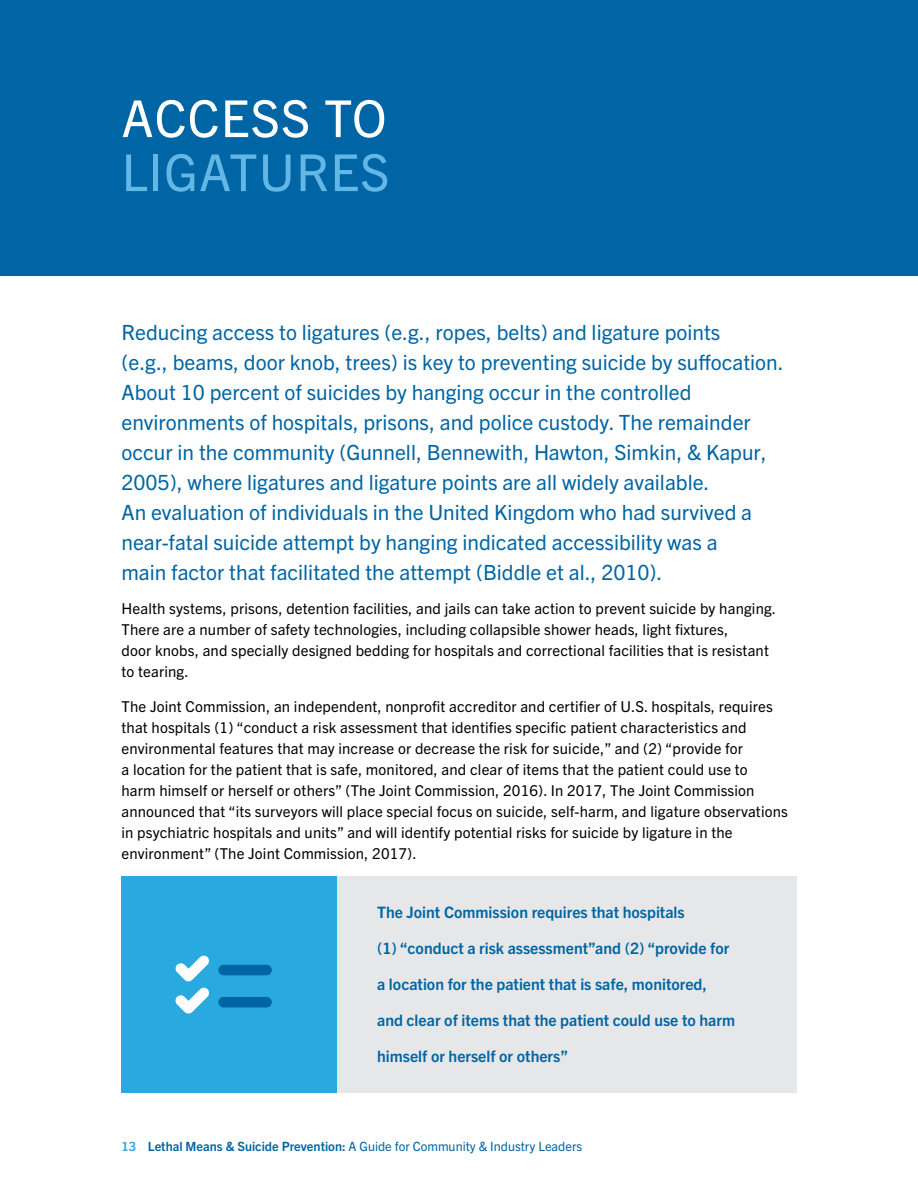
<style>
.page{position:relative;width:918px;height:1188px;background:#fff}
.page>*{position:absolute;margin:0;border:0;box-sizing:border-box;transform-origin:0 0}
.Strategy_Heads{font:51px/54px "Trade Gothic Next LT Pro";letter-spacing:.02em;color:#63b7e6}
.Lead_in_paragraph_bl{font:21px/30px "Trade Gothic Next LT Pro";color:#0065a4}
.graphic_text_blue{font:700 15.75px "Trade Gothic Next LT Pro";color:#0065a4}
.Body_text{font:15px/21px "Trade Gothic Next LT Pro";letter-spacing:.01em;color:#000}
.t1{font:12.75px "Trade Gothic Next LT Pro";color:#0065a4}
.s1{color:#fff}
.s2{font-weight:700;color:#28aae1}
.s3{font-weight:700}
</style>
<div class="page">
<div style="left:0;top:0;width:918px;height:275px;background:#0065a4"></div>
<div style="left:122px;top:877px;width:675px;height:216px;background:#e6e7e8"></div>
<div style="left:122px;top:877px;width:215px;height:216px;background:#28aae1"></div>
<svg style="left:175px;top:955px;width:97px;height:59px"></svg>
<p class="Strategy_Heads" style="left:122px;top:88px;width:270px"><span class="s1">ACCESS TO<br></span>LIGATURES</p>
<p class="Lead_in_paragraph_bl" style="left:122px;top:316px;width:664px">Reducing access to ligatures (e.g., ropes, belts) and ligature points<br>(e.g., beams, door knob, trees) is key to preventing suicide by suffocation.<br>About 10 percent of suicides by hanging occur in the controlled environments of hospitals, prisons, and police custody. The remainder occur in the community (Gunnell, Bennewith, Hawton, Simkin, &amp; Kapur, 2005), where ligatures and ligature points are all widely available.<br>An evaluation of individuals in the United Kingdom who had survived a near-fatal suicide attempt by hanging indicated accessibility was a<br>main factor that facilitated the attempt (Biddle et al., 2010).</p>
<p class="Body_text" style="left:122px;top:597px;width:656px">Health systems, prisons, detention facilities, and jails can take action to prevent suicide by hanging.<br>There are a number of safety technologies, including collapsible shower heads, light fixtures,<br>door knobs, and specially designed bedding for hospitals and correctional facilities that is resistant to tearing.</p>
<p class="Body_text" style="left:122px;top:695px;width:668px">The Joint Commission, an independent, nonprofit accreditor and certifier of U.S. hospitals, requires that hospitals (1) “conduct a risk assessment that identifies specific patient characteristics and environmental features that may increase or decrease the risk for suicide,” and (2) “provide for<br>a location for the patient that is safe, monitored, and clear of items that the patient could use to<br>harm himself or herself or others” (The Joint Commission, 2016). In 2017, The Joint Commission announced that “its surveyors will place special focus on suicide, self-harm, and ligature observations in psychiatric hospitals and units” and will identify potential risks for suicide by ligature in the environment” (The Joint Commission, 2017).</p>
<p class="graphic_text_blue" style="left:377px;top:902px;width:309px">The Joint Commission requires that hospitals</p>
<p class="graphic_text_blue" style="left:377px;top:938px;width:354px">(1) “conduct a risk assessment”and (2) “provide for</p>
<p class="graphic_text_blue" style="left:377px;top:974px;width:331px">a location for the patient that is safe, monitored,</p>
<p class="graphic_text_blue" style="left:377px;top:1010px;width:359px">and clear of items that the patient could use to harm</p>
<p class="graphic_text_blue" style="left:377px;top:1046px;width:192px">himself or herself or others”</p>
<p class="t1" style="left:122px;top:1137px;width:462px"><span class="s2">13</span> <span class="s3">Lethal Means &amp; Suicide Prevention:</span> A Guide for Community &amp; Industry Leaders</p>
</div>
